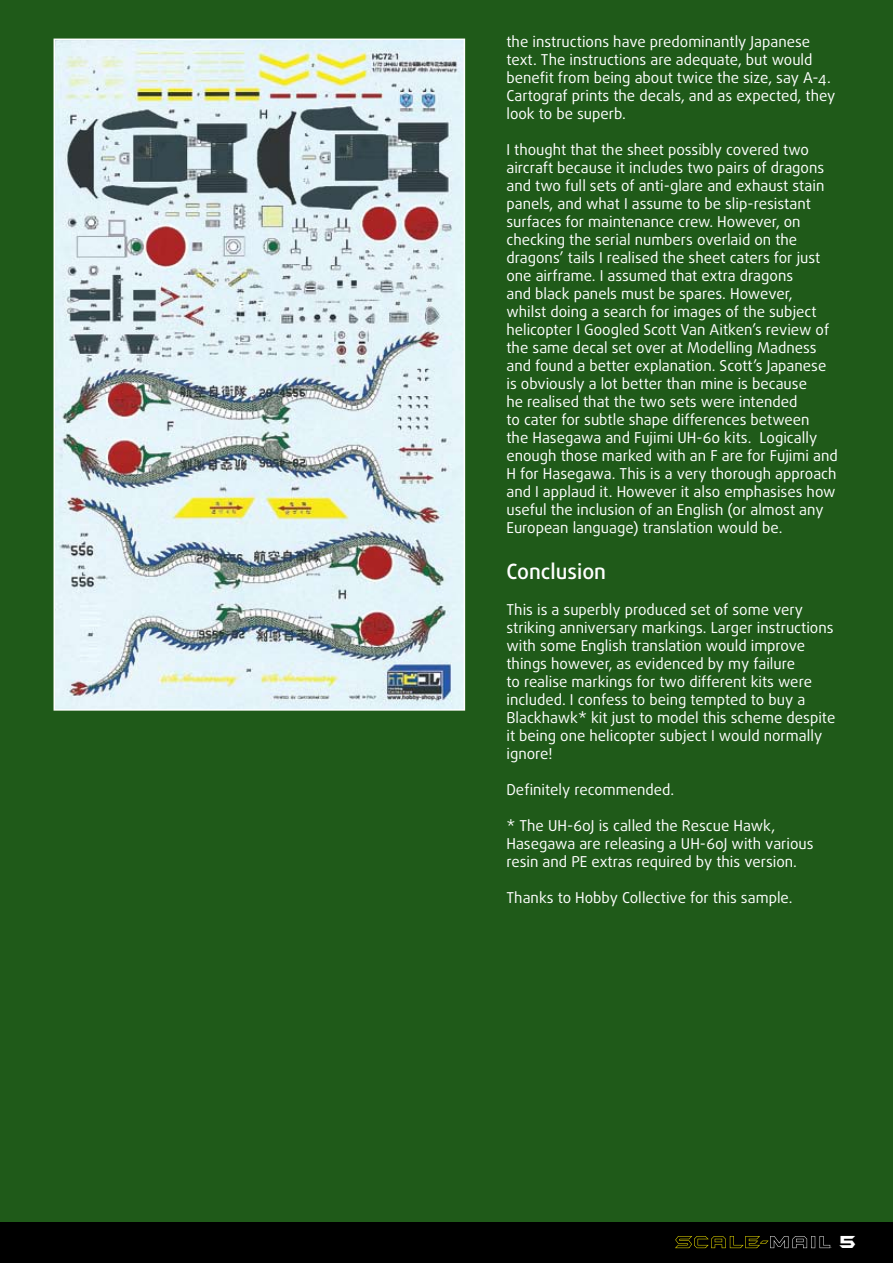
<style>
.page{position:relative;width:893px;height:1263px;background:#fff}
.page>*{position:absolute;margin:0;border:0;box-sizing:border-box;transform-origin:0 0}
.t1{font:500 21px "Daxline";color:#fff}
.t2{font:18px "Batman Forever 1";color:#fff}
.t3{font:15px/18px "Daxline";color:#fff}
</style>
<div class="page">
<div style="left:0;top:0;width:893px;height:1224px;background:#1f5a19"></div>
<div style="left:0;top:1222px;width:893px;height:41px;background:#000"></div>
<svg style="left:675px;top:1236px;width:156px;height:12px"></svg>
<img style="left:57px;top:42px;width:405px;height:666px">
<div style="left:54px;top:39px;width:411px;height:672px;border:2px solid #fff"></div>
<p class="t3" style="left:506px;top:32px;width:331px">the instructions have predominantly Japanese text. The instructions are adequate, but would benefit from being about twice the size, say A-4.<br>Cartograf prints the decals, and as expected, they look to be superb.</p>
<p class="t3" style="left:506px;top:140px;width:333px">I thought that the sheet possibly covered two aircraft because it includes two pairs of dragons and two full sets of anti-glare and exhaust stain panels, and what I assume to be slip-resistant surfaces for maintenance crew. However, on checking the serial numbers overlaid on the dragons’ tails I realised the sheet caters for just one airframe. I assumed that extra dragons<br>and black panels must be spares. However,<br>whilst doing a search for images of the subject helicopter I Googled Scott Van Aitken’s review of the same decal set over at Modelling Madness and found a better explanation. Scott’s Japanese is obviously a lot better than mine is because<br>he realised that the two sets were intended<br>to cater for subtle shape differences between<br>the Hasegawa and Fujimi UH-60 kits. Logically enough those marked with an F are for Fujimi and H for Hasegawa. This is a very thorough approach and I applaud it. However it also emphasises how useful the inclusion of an English (or almost any European language) translation would be.</p>
<h1 class="t1" style="left:506px;top:558px;width:101px">Conclusion</h1>
<p class="t3" style="left:506px;top:600px;width:330px">This is a superbly produced set of some very striking anniversary markings. Larger instructions with some English translation would improve things however, as evidenced by my failure<br>to realise markings for two different kits were included. I confess to being tempted to buy a Blackhawk* kit just to model this scheme despite it being one helicopter subject I would normally ignore!</p>
<p class="t3" style="left:506px;top:780px;width:169px">Definitely recommended.</p>
<p class="t3" style="left:506px;top:816px;width:309px">* The UH-60J is called the Rescue Hawk,<br>Hasegawa are releasing a UH-60J with various resin and PE extras required by this version.</p>
<p class="t3" style="left:506px;top:888px;width:288px">Thanks to Hobby Collective for this sample.</p>
<p class="t2" style="left:840px;top:1231px;width:20px">5</p>
</div>
